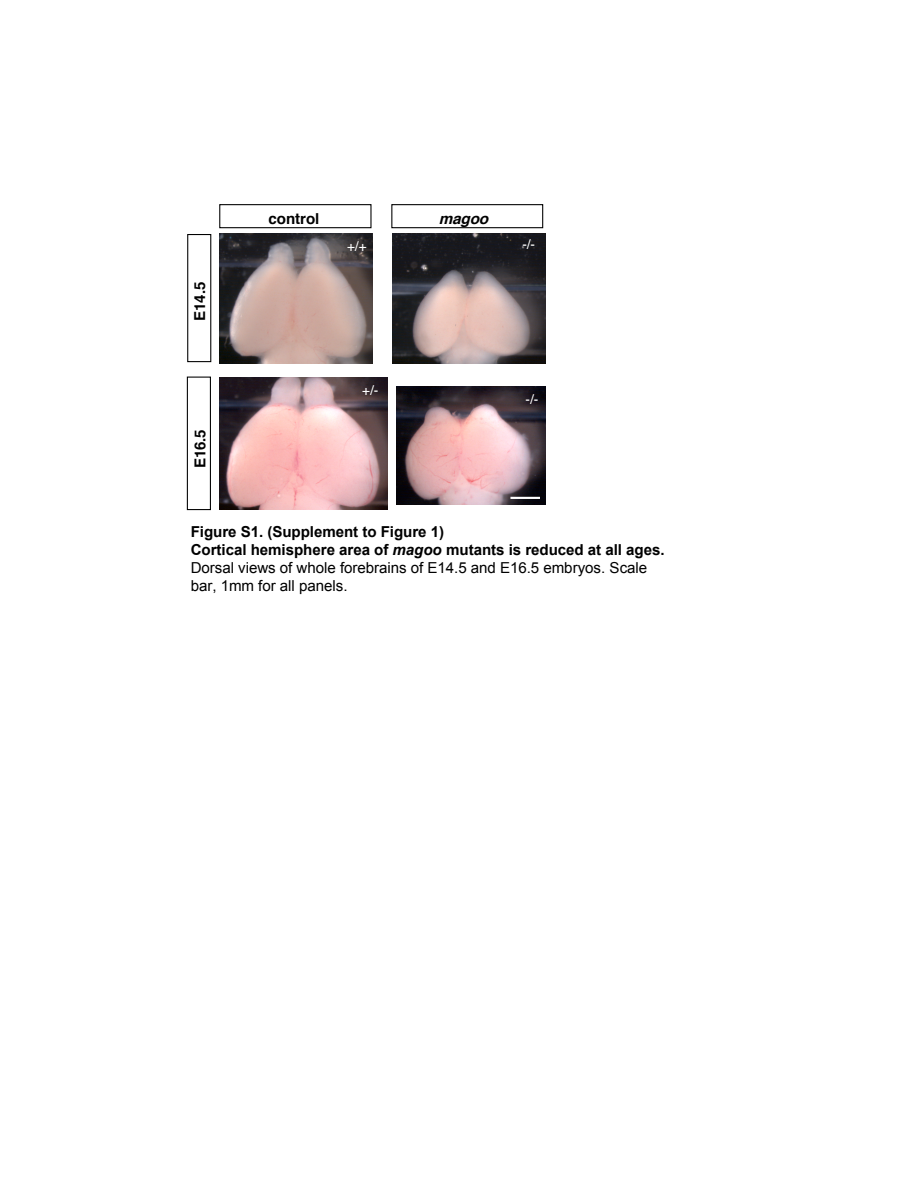
<style>
.page{position:relative;width:918px;height:1188px;background:#fff}
.page>*{position:absolute;margin:0;border:0;box-sizing:border-box;transform-origin:0 0}
.t1{font:700 15.15px/18px "Arial";letter-spacing:-.005em;color:#000}
.t2{font:700 15.15px "Helvetica";letter-spacing:-.005em;color:#000}
.t3{font:italic 700 15.15px "Helvetica";color:#000}
.t4{font:13.65px "Helvetica";color:#fff}
.s1{font-style:italic}
.s2{font-weight:400}
</style>
<div class="page">
<img style="left:220px;top:233px;width:153px;height:130px">
<img style="left:220px;top:377px;width:168px;height:133px">
<img style="left:396px;top:387px;width:149px;height:118px">
<hr style="left:510px;top:497px;width:30px;height:2px;background:#fff">
<img style="left:392px;top:233px;width:153px;height:130px">
<div style="left:219px;top:204px;width:153px;height:24px;border:1px solid #000"></div>
<div style="left:391px;top:204px;width:152px;height:24px;border:1px solid #000"></div>
<div style="left:187px;top:234px;width:24px;height:128px;border:1px solid #000"></div>
<div style="left:187px;top:377px;width:24px;height:133px;border:1px solid #000"></div>
<p class="t2" style="left:194px;top:321px;width:41px;rotate:-90deg">E14.5</p>
<p class="t2" style="left:194px;top:468px;width:41px;rotate:-90deg">E16.5</p>
<p class="t2" style="left:269px;top:212px;width:52px">control</p>
<p class="t3" style="left:439px;top:212px;width:55px">magoo</p>
<p class="t4" style="left:347px;top:240px;width:21px">+/+</p>
<p class="t4" style="left:522px;top:239px;width:14px">-/-</p>
<p class="t4" style="left:362px;top:385px;width:18px">+/-</p>
<p class="t4" style="left:526px;top:393px;width:14px">-/-</p>
<p class="t1" style="left:191px;top:523px;width:475px">Figure S1. (Supplement to Figure 1)<br>Cortical hemisphere area of <span class="s1">magoo</span> mutants is reduced at all ages.<br><span class="s2">Dorsal views of whole forebrains of E14.5 and E16.5 embryos. Scale bar, 1mm for all panels.</span></p>
</div>
